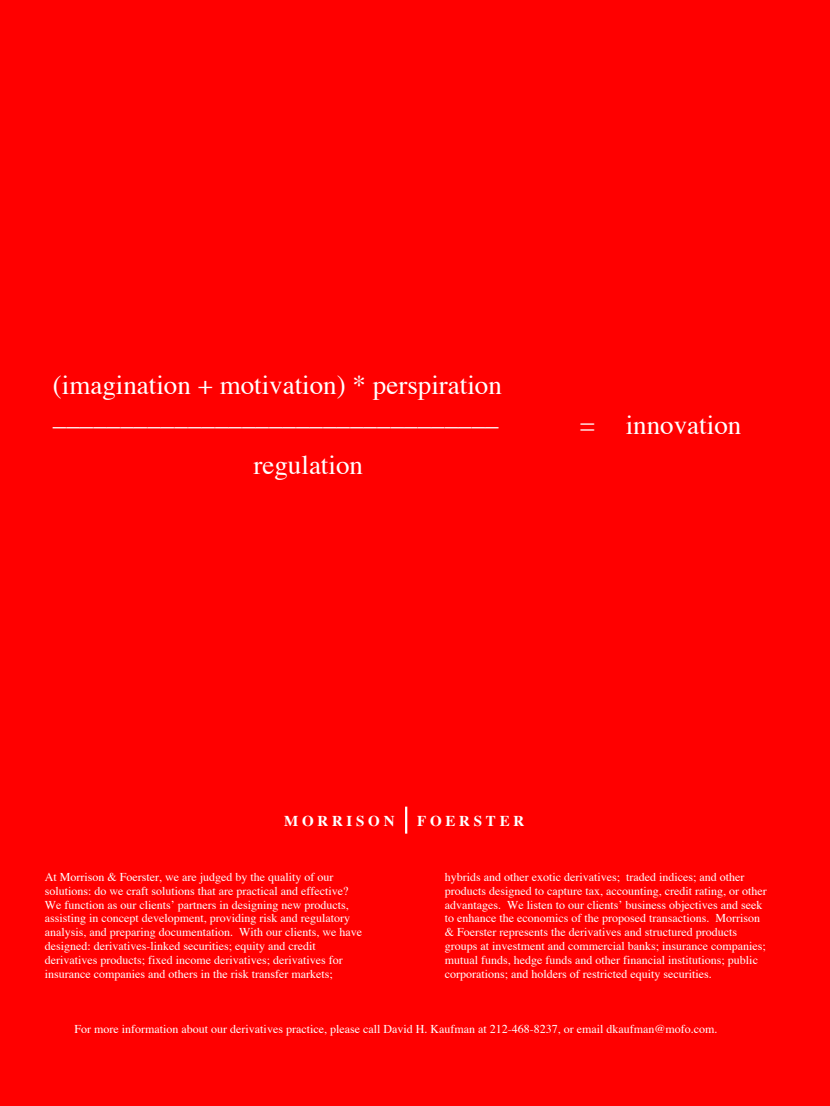
<style>
.page{position:relative;width:830px;height:1106px;background:#fff}
.page>*{position:absolute;margin:0;border:0;box-sizing:border-box;transform-origin:0 0}
.t1{font:27px/31px "Times";color:#fff}
.t2{font:700 15px "Times";letter-spacing:.25em;color:#fff}
.t3{font:12px/13.8px "Times";color:#fff}
</style>
<div class="page">
<div style="left:0;top:0;width:829px;height:1106px;background:#f00"></div>
<hr style="left:405px;top:806px;width:2px;height:27px;background:#fff">
<h1 class="t1" style="left:53px;top:371px;width:450px">(imagination + motivation) * perspiration _________________________________</h1>
<h1 class="t1" style="left:253px;top:451px;width:111px">regulation</h1>
<h1 class="t1" style="left:579px;top:411px;width:163px">= innovation</h1>
<p class="t2" style="left:284px;top:810px;width:112px">MORRISON</p>
<p class="t2" style="left:417px;top:810px;width:109px">FOERSTER</p>
<p class="t3" style="left:45px;top:870px;width:319px">At Morrison &amp; Foerster, we are judged by the quality of our solutions: do we craft solutions that are practical and effective?<br>We function as our clientsʼ partners in designing new products, assisting in concept development, providing risk and regulatory analysis, and preparing documentation. With our clients, we have designed: derivatives-linked securities; equity and credit derivatives products; fixed income derivatives; derivatives for insurance companies and others in the risk transfer markets;</p>
<p class="t3" style="left:444px;top:870px;width:323px">hybrids and other exotic derivatives; traded indices; and other products designed to capture tax, accounting, credit rating, or other advantages. We listen to our clientsʼ business objectives and seek to enhance the economics of the proposed transactions. Morrison &amp; Foerster represents the derivatives and structured products groups at investment and commercial banks; insurance companies; mutual funds, hedge funds and other financial institutions; public corporations; and holders of restricted equity securities.</p>
<p class="t3" style="left:75px;top:1022px;width:644px">For more information about our derivatives practice, please call David H. Kaufman at 212-468-8237, or email dkaufman@mofo.com.</p>
</div>
